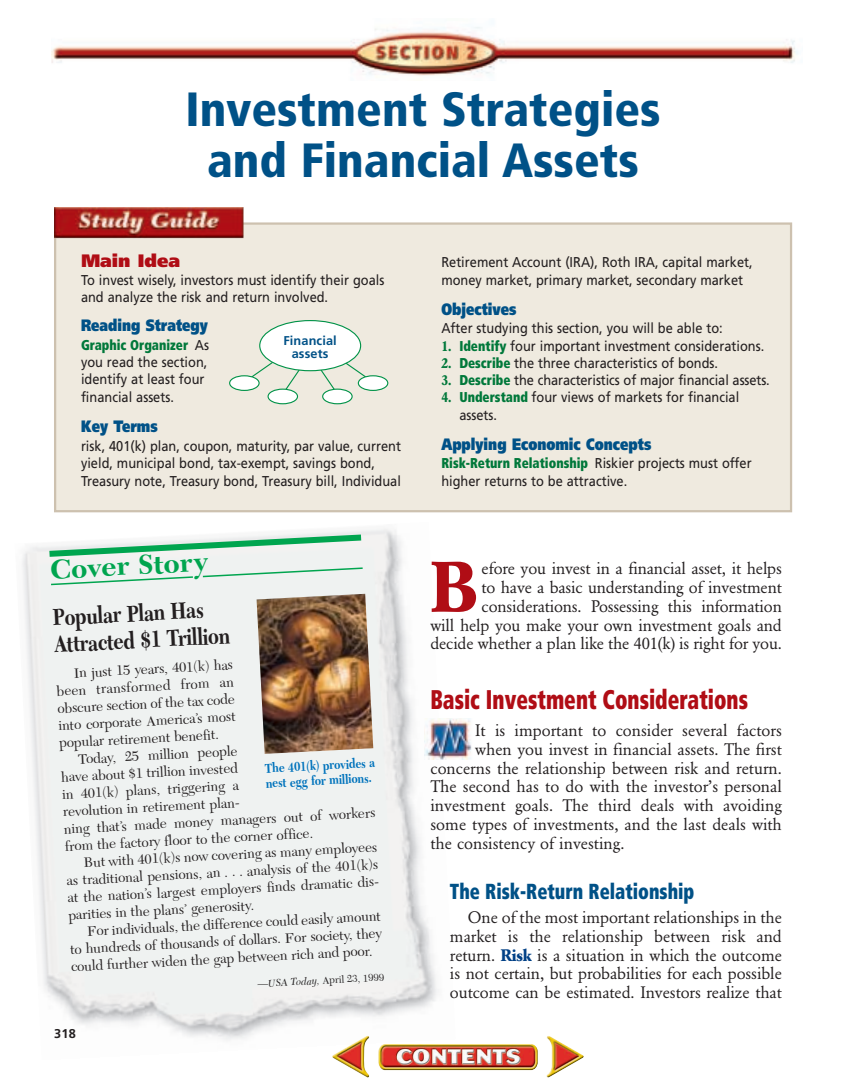
<style>
.page{position:relative;width:864px;height:1080px;background:#fff}
.page>*{position:absolute;margin:0;border:0;box-sizing:border-box;transform-origin:0 0}
.t1{font:700 70.8px "Garamond BE";color:#b00d15}
.t2{font:900 condensed 48px/51px "Frutiger";color:#005187;text-align:center}
.t3{font:700 28.5px "New Caledonia";color:#00a54f}
.t4{font:900 condensed 27px "Frutiger";color:#b00d15;scale:.78 1}
.t5{font:700 24px/27px "New Caledonia";color:#231f20;scale:.8 1}
.t6{font:900 condensed 21.75px "Frutiger";color:#005187;scale:.84 1}
.t7{font:900 18px "Frutiger";color:#b00d15}
.t8{font:16.5px/18.8px "Garamond BE";color:#231f20;text-align:right}
.t9{font:900 16.5px "Frutiger";color:#005187;scale:.8 1}
.t10{font:14.25px/17.2px "Frutiger";color:#231f20;scale:.9 1}
.t11{font:14.25px "New Caledonia";color:#231f20}
.t12{font:700 13.5px/15px "New Caledonia";color:#0073bc;scale:.82 1}
.t13{font:700 12.75px/13.5px "Frutiger";letter-spacing:.01em;color:#005187;text-align:center}
.t14{font:700 12.75px "Frutiger";color:#231f20}
.t15{font:10.5px "New Caledonia";color:#231f20}
.s1{font-weight:900;font-stretch:condensed;color:#00783a}
.s2{font-style:italic}
.s3{font-family:"Garamond BE";font-weight:700;color:#00783a}
.s4{font-weight:700;color:#014086}
</style>
<div class="page">
<img style="left:51px;top:27px;width:747px;height:49px">
<div style="left:55px;top:224px;width:736px;height:287px;background:#efeadf"></div>
<div style="left:54px;top:222px;width:738px;height:290px;border:2px solid #cdc1af"></div>
<div style="left:322px;top:389px;width:31px;height:15px;background:#fff;border:1px solid #009247;border-radius:50%"></div>
<div style="left:268px;top:389px;width:30px;height:15px;background:#fff;border:1px solid #009247;border-radius:50%"></div>
<svg style="left:229px;top:375px;width:31px;height:16px"></svg>
<svg style="left:239px;top:326px;width:140px;height:71px"></svg>
<div style="left:358px;top:375px;width:30px;height:16px;background:#fff;border:1px solid #009247;border-radius:50%"></div>
<div style="left:259px;top:320px;width:102px;height:51px;background:#fff;border:1px solid #009247;border-radius:50%"></div>
<img style="left:54px;top:207px;width:190px;height:32px">
<img style="left:22px;top:528px;width:424px;height:512px">
<img style="left:424px;top:718px;width:48px;height:41px">
<svg style="left:43px;top:531px;width:324px;height:29px"></svg>
<svg style="left:49px;top:567px;width:315px;height:19px"></svg>
<img style="left:257px;top:594px;width:116px;height:160px">
<img style="left:332px;top:1035px;width:252px;height:43px">
<p class="t2" style="left:186px;top:88px;width:477px">Investment Strategies and Financial Assets</p>
<p class="t7" style="left:81px;top:254px;width:101px">Main Idea</p>
<p class="t10" style="left:81px;top:272px;width:339px">To invest wisely, investors must identify their goals and analyze the risk and return involved.</p>
<p class="t9" style="left:81px;top:319px;width:160px">Reading Strategy</p>
<p class="t10" style="left:81px;top:337px;width:144px"><span class="s1">Graphic Organizer</span> As you read the section, identify at least four financial assets.</p>
<p class="t9" style="left:81px;top:420px;width:97px">Key Terms</p>
<p class="t10" style="left:81px;top:439px;width:357px">risk, 401(k) plan, coupon, maturity, par value, current yield, municipal bond, tax-exempt, savings bond,<br>Treasury note, Treasury bond, Treasury bill, Individual</p>
<p class="t13" style="left:283px;top:335px;width:55px">Financial assets</p>
<p class="t3" style="left:50px;top:558px;width:159px;rotate:-3deg">Cover Story</p>
<p class="t5" style="left:52px;top:607px;width:221px;rotate:-3deg">Popular Plan Has<br>Attracted $1 Trillion</p>
<p class="t11" style="left:73px;top:667px;width:161px;rotate:-3deg">In just 15 years, 401(k) has</p>
<p class="t11" style="left:56px;top:685px;width:179px;rotate:-3deg">been transformed from an</p>
<p class="t11" style="left:57px;top:702px;width:179px;rotate:-3deg">obscure section of the tax code</p>
<p class="t11" style="left:58px;top:720px;width:179px;rotate:-3deg">into corporate America’s most</p>
<p class="t11" style="left:59px;top:737px;width:161px;rotate:-3deg">popular retirement benefit.</p>
<p class="t11" style="left:78px;top:753px;width:161px;rotate:-3deg">Today, 25 million people</p>
<p class="t12" style="left:265px;top:762px;width:136px;rotate:-3deg">The 401(k) provides a nest egg for millions.</p>
<p class="t11" style="left:61px;top:771px;width:178px;rotate:-3deg">have about $1 trillion invested</p>
<p class="t11" style="left:62px;top:789px;width:178px;rotate:-3deg">in 401(k) plans, triggering a</p>
<p class="t11" style="left:63px;top:806px;width:181px;rotate:-3deg">revolution in retirement plan-</p>
<p class="t11" style="left:64px;top:823px;width:313px;rotate:-3deg">ning that’s made money managers out of workers</p>
<p class="t11" style="left:65px;top:840px;width:250px;rotate:-3deg">from the factory floor to the corner office.</p>
<p class="t11" style="left:83px;top:856px;width:295px;rotate:-3deg">But with 401(k)s now covering as many employees</p>
<p class="t11" style="left:66px;top:875px;width:313px;rotate:-3deg">as traditional pensions, an . . . analysis of the 401(k)s</p>
<p class="t11" style="left:67px;top:892px;width:316px;rotate:-3deg">at the nation’s largest employers finds dramatic dis-</p>
<p class="t11" style="left:68px;top:909px;width:187px;rotate:-3deg">parities in the plans’ generosity.</p>
<p class="t11" style="left:87px;top:925px;width:295px;rotate:-3deg">For individuals, the difference could easily amount</p>
<p class="t11" style="left:70px;top:943px;width:313px;rotate:-3deg">to hundreds of thousands of dollars. For society, they</p>
<p class="t11" style="left:71px;top:961px;width:303px;rotate:-3deg">could further widen the gap between rich and poor.</p>
<p class="t15" style="left:257px;top:979px;width:128px;rotate:-3deg"><span class="s2">—USA Today,</span> April 23, 1999</p>
<p class="t14" style="left:54px;top:1029px;width:23px">318</p>
<p class="t10" style="left:441px;top:255px;width:347px">Retirement Account (IRA), Roth IRA, capital market, money market, primary market, secondary market</p>
<p class="t9" style="left:441px;top:302px;width:95px">Objectives</p>
<p class="t10" style="left:441px;top:321px;width:314px">After studying this section, you will be able to:</p>
<p class="t10" style="left:441px;top:338px;width:360px"><span class="s3">1.</span> <span class="s1">Identify</span> four important investment considerations.</p>
<p class="t10" style="left:441px;top:355px;width:309px"><span class="s3">2.</span> <span class="s1">Describe</span> the three characteristics of bonds.</p>
<p class="t10" style="left:441px;top:373px;width:366px"><span class="s3">3.</span> <span class="s1">Describe</span> the characteristics of major financial assets.</p>
<p class="t10" style="left:459px;top:390px;width:313px;text-indent:-18px"><span class="s3">4.</span> <span class="s1">Understand</span> four views of markets for financial assets.</p>
<p class="t9" style="left:441px;top:437px;width:264px">Applying Economic Concepts</p>
<p class="t10" style="left:441px;top:456px;width:346px"><span class="s1">Risk-Return Relationship</span> Riskier projects must offer higher returns to be attractive.</p>
<p class="t1" style="left:430px;top:558px;width:49px">B</p>
<p class="t8" style="left:430px;top:561px;width:353px">efore you invest in a financial asset, it helps<br>to have a basic understanding of investment considerations. Possessing this information<br>will help you make your own investment goals and decide whether a plan like the 401(k) is right for you.</p>
<p class="t4" style="left:430px;top:689px;width:409px">Basic Investment Considerations</p>
<p class="t8" style="left:475px;top:722px;width:308px">It is important to consider several factors</p>
<p class="t8" style="left:475px;top:741px;width:308px">when you invest in financial assets. The first</p>
<p class="t8" style="left:430px;top:760px;width:353px">concerns the relationship between risk and return.</p>
<p class="t8" style="left:430px;top:779px;width:353px">The second has to do with the investor’s personal</p>
<p class="t8" style="left:430px;top:798px;width:353px">investment goals. The third deals with avoiding</p>
<p class="t8" style="left:430px;top:817px;width:353px">some types of investments, and the last deals with</p>
<p class="t8" style="left:430px;top:835px;width:196px">the consistency of investing.</p>
<p class="t6" style="left:450px;top:883px;width:292px">The Risk-Return Relationship</p>
<p class="t8" style="left:450px;top:909px;width:333px;text-align:justify;text-indent:18px">One of the most important relationships in the market is the relationship between risk and return. <span class="s4">Risk</span> is a situation in which the outcome is not certain, but probabilities for each possible outcome can be estimated. Investors realize that</p>
</div>
